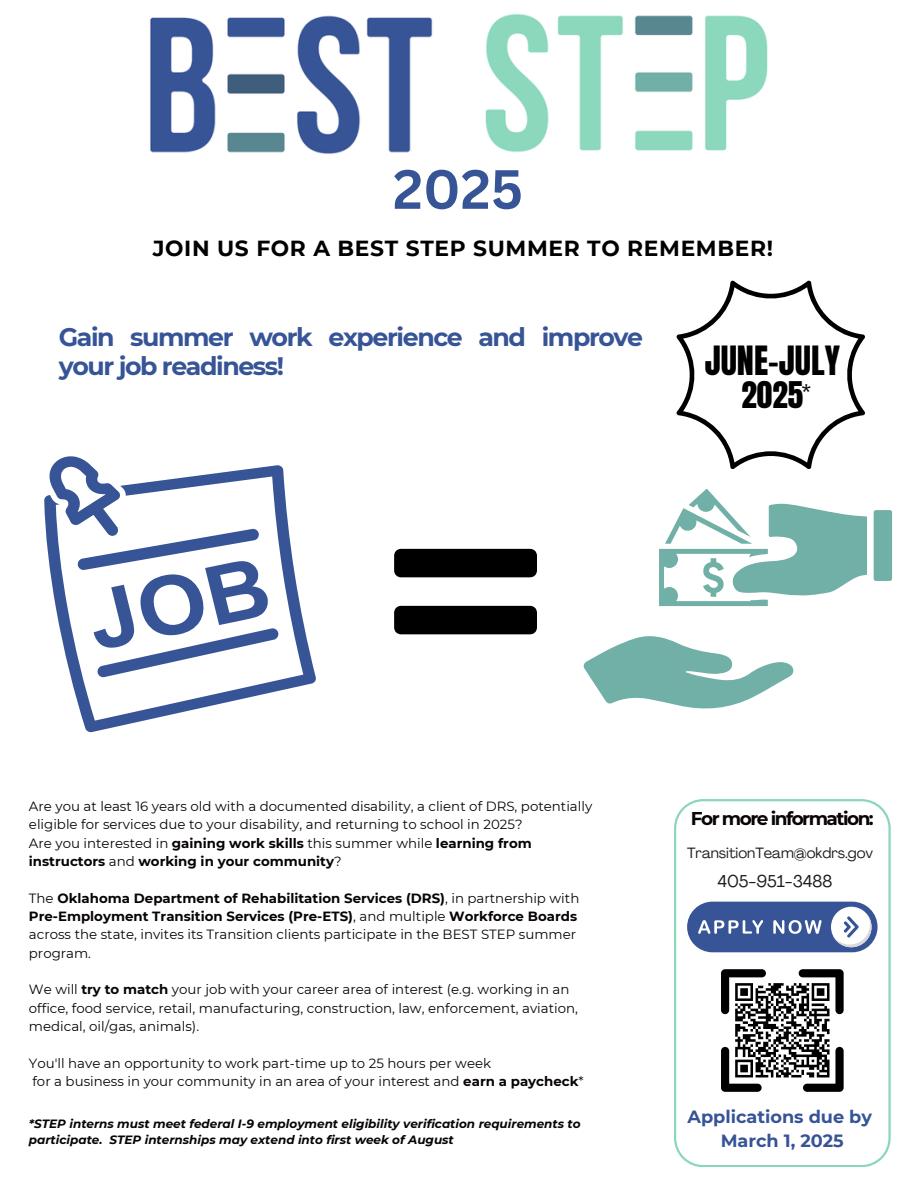
<style>
.page{position:relative;width:918px;height:1188px;background:#fff}
.page>*{position:absolute;margin:0;border:0;box-sizing:border-box;transform-origin:0 0}
.t1{font:700 54px "Canva Sans";color:#365496}
.t2{font:34.35px "Anton";color:#000}
.t3{font:31.35px "Anton";color:#000}
.t4{font:700 25.2px/29.2px "Montserrat";letter-spacing:-.055em;color:#365496}
.t5{font:700 21.75px "Montserrat";letter-spacing:.03em;color:#000}
.t6{font:20.7px "Canva Sans";color:#000}
.t7{font:700 18.45px "Montserrat";letter-spacing:-.08em;color:#080305}
.t8{font:700 17.7px/24.8px "Montserrat";color:#365496;text-align:center}
.t9{font:16.95px "Agrandir";color:#1d1d1f}
.t10{font:14.7px "Agrandir";color:#1d1d1f}
.t11{font:13.35px/18.3px "Montserrat";color:#080305}
.t12{font:700 13.35px/18.3px "Montserrat";color:#080305}
.t13{font:italic 700 12px/16px "Montserrat";color:#080305}
.s1{font-weight:400}
.s2{font-weight:700}
</style>
<div class="page">
<svg style="left:583px;top:636px;width:210px;height:73px"></svg>
<div style="left:874px;top:510px;width:18px;height:71px;background:#71b0a7;border-radius:2px"></div>
<svg style="left:659px;top:489px;width:208px;height:117px"></svg>
<div style="left:394px;top:549px;width:143px;height:28px;background:#000;border-radius:7px"></div>
<div style="left:394px;top:606px;width:143px;height:28px;background:#000;border-radius:7px"></div>
<svg style="left:676px;top:281px;width:189px;height:187px"></svg>
<img style="left:150px;top:14px;width:618px;height:140px">
<svg style="left:44px;top:465px;width:272px;height:267px"></svg>
<svg style="left:49px;top:456px;width:230px;height:222px"></svg>
<svg style="left:674px;top:799px;width:217px;height:368px"></svg>
<svg style="left:721px;top:969px;width:123px;height:123px"></svg>
<div style="left:687px;top:902px;width:190px;height:50px;background:#365496;border-radius:25px"></div>
<div style="left:831px;top:907px;width:41px;height:40px;background:#fff;border-radius:50%"></div>
<svg style="left:833px;top:915px;width:39px;height:32px"></svg>
<svg style="left:698px;top:920px;width:65px;height:14px"></svg>
<svg style="left:773px;top:920px;width:49px;height:14px"></svg>
<h2 class="t1" style="left:393px;top:151px;width:132px">2025</h2>
<p class="t5" style="left:153px;top:235px;width:622px">JOIN US FOR A BEST STEP SUMMER TO REMEMBER!</p>
<p class="t4" style="left:59px;top:323px;width:586px">Gain summer work experience and improve your job readiness!</p>
<p class="t2" style="left:705px;top:336px;width:137px">JUNE-JULY</p>
<p class="t3" style="left:741px;top:373px;width:63px">2025</p>
<p class="t6" style="left:802px;top:377px;width:11px">*</p>
<p class="t11" style="left:29px;top:797px;width:565px">Are you at least 16 years old with a documented disability, a client of DRS, potentially eligible for services due to your disability, and returning to school in 2025?</p>
<p class="t12" style="left:29px;top:834px;width:504px"><span class="s1">Are you interested in</span> gaining work skills <span class="s1">this summer while</span> learning from instructors <span class="s1">and</span> working in your community<span class="s1">?</span></p>
<p class="t11" style="left:29px;top:889px;width:552px">The <span class="s2">Oklahoma Department of Rehabilitation Services (DRS)</span>, in partnership with <span class="s2">Pre-Employment Transition Services (Pre-ETS)</span>, and multiple <span class="s2">Workforce Boards </span>across the state, invites its Transition clients participate in the BEST STEP summer program.</p>
<p class="t11" style="left:29px;top:980px;width:551px">We will <span class="s2">try to match</span> your job with your career area of interest (e.g. working in an office, food service, retail, manufacturing, construction, law, enforcement, aviation, medical, oil/gas, animals).</p>
<p class="t11" style="left:29px;top:1054px;width:464px">You'll have an opportunity to work part-time up to 25 hours per week</p>
<p class="t11" style="left:32px;top:1072px;width:553px">for a business in your community in an area of your interest and <span class="s2">earn a paycheck</span>*</p>
<p class="t13" style="left:29px;top:1116px;width:553px">*STEP interns must meet federal I-9 employment eligibility verification requirements to participate. STEP internships may extend into first week of August</p>
<p class="t7" style="left:691px;top:807px;width:184px">For more information:</p>
<p class="t10" style="left:687px;top:847px;width:188px">TransitionTeam@okdrs.gov</p>
<p class="t9" style="left:717px;top:874px;width:116px">405-951-3488</p>
<p class="t8" style="left:688px;top:1104px;width:186px">Applications due by<br>March 1, 2025</p>
</div>
